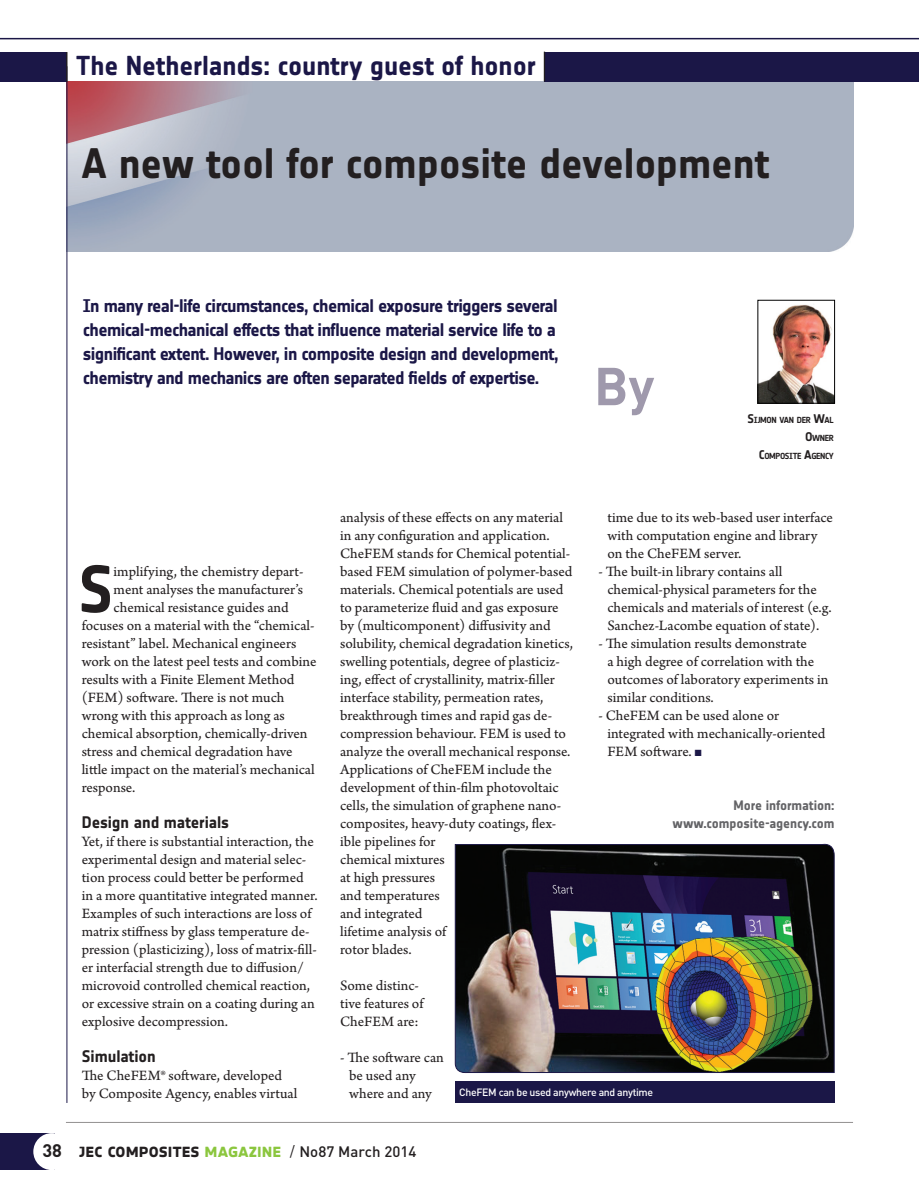
<style>
.page{position:relative;width:919px;height:1191px;background:#fff}
.page>*{position:absolute;margin:0;border:0;box-sizing:border-box;transform-origin:0 0}
.t1{font:700 65.7px "Notes Soft";color:#231f20}
.t2{font:700 52.5px "DIN";color:#9f99ac}
.t3{font:700 42px "Notes Soft";letter-spacing:-.005em;color:#231f20}
.t4{font:700 27px "Notes Soft";letter-spacing:-.005em;color:#1b1747}
.t5{font:700 18px/24px "Notes Soft";letter-spacing:-.035em;color:#1b1747}
.t6{font:18px "Notes Soft Bold Caps";letter-spacing:-.005em;color:#231f20}
.t7{font:700 16.5px "Notes Soft";letter-spacing:-.005em;color:#231f20}
.t8{font:15px/18px "Arno Pro Sm Text";color:#231f20}
.t9{font:700 13.5px/18px "Notes Soft";letter-spacing:-.005em;color:#636366;text-align:right}
.t10{font:500 10.5px "DIN";letter-spacing:-.03em;color:#fff}
.t11{font:700 8.7px/18px "Notes Soft";letter-spacing:-.045em;color:#231f20;text-align:right}
.s1{font-size:12.3px}
.s2{color:#1b1747}
.s3{font-family:"DIN";font-weight:700}
.s4{color:#8bc63e}
.s5{font-family:"Minion Pro"}
.s6{font-family:"DIN";font-weight:500;font-size:15px}
</style>
<div class="page">
<img style="left:68px;top:81px;width:785px;height:170px">
<div style="left:544px;top:52px;width:374px;height:29px;background:#1b1747"></div>
<hr style="left:0;top:38px;width:918px;height:1px;background:#1b1747">
<hr style="left:67px;top:66px;width:1px;height:1037px;background:#1b1747">
<hr style="left:543px;top:52px;width:2px;height:29px;background:#231f20">
<div style="left:0;top:52px;width:67px;height:30px;background:#1b1747"></div>
<hr style="left:66px;top:52px;width:1px;height:30px;background:#231f20">
<hr style="left:66px;top:1122px;width:787px;height:1px;background:#231f20">
<div style="left:0;top:1133px;width:55px;height:37px;background:#1b1747"></div>
<div style="left:33px;top:1133px;width:37px;height:37px;background:#fff;border-radius:50%"></div>
<img style="left:759px;top:305px;width:73px;height:96px">
<div style="left:757px;top:300px;width:77px;height:103px;border:1px solid #000"></div>
<img style="left:454px;top:843px;width:380px;height:231px">
<div style="left:455px;top:1081px;width:379px;height:21px;background:#1b1747"></div>
<h3 class="t4" style="left:76px;top:51px;width:461px">The Netherlands: country guest of honor</h3>
<h3 class="t3" style="left:81px;top:140px;width:689px">A new tool for composite development</h3>
<p class="t5" style="left:83px;top:294px;width:477px">In many real-life circumstances, chemical exposure triggers several chemical-mechanical effects that influence material service life to a significant extent. However, in composite design and development, chemistry and mechanics are often separated fields of expertise.</p>
<h2 class="t2" style="left:594px;top:352px;width:62px">By</h2>
<p class="t11" style="left:747px;top:410px;width:88px"><span class="s1">S</span>IJMON VAN DER <span class="s1">W</span>AL<br><span class="s1">O</span>WNER<br><span class="s1">C</span>OMPOSITE <span class="s1">A</span>GENCY</p>
<h1 class="t1" style="left:78px;top:552px;width:37px">S</h1>
<p class="t8" style="left:113px;top:563px;width:191px">implifying, the chemistry depart-</p>
<p class="t8" style="left:113px;top:581px;width:191px">ment analyses the manufacturer’s</p>
<p class="t8" style="left:113px;top:599px;width:177px">chemical resistance guides and</p>
<p class="t8" style="left:82px;top:617px;width:234px">focuses on a material with the “chemical-</p>
<p class="t8" style="left:82px;top:635px;width:216px">resistant” label. Mechanical engineers</p>
<p class="t8" style="left:82px;top:653px;width:236px">work on the latest peel tests and combine</p>
<p class="t8" style="left:82px;top:671px;width:214px">results with a Finite Element Method</p>
<p class="t8" style="left:82px;top:689px;width:204px">(FEM) software. There is not much</p>
<p class="t8" style="left:82px;top:707px;width:205px">wrong with this approach as long as</p>
<p class="t8" style="left:82px;top:725px;width:227px">chemical absorption, chemically-driven</p>
<p class="t8" style="left:82px;top:743px;width:212px">stress and chemical degradation have</p>
<p class="t8" style="left:82px;top:761px;width:234px">little impact on the material’s mechanical</p>
<p class="t8" style="left:82px;top:779px;width:55px">response.</p>
<p class="t7" style="left:82px;top:813px;width:149px">Design and materials</p>
<p class="t8" style="left:82px;top:833px;width:237px">Yet, if there is substantial interaction, the experimental design and material selec&shy;tion process could better be performed in a more quantitative integrated manner.<br>Examples of such interactions are loss of matrix stiffness by glass temperature de&shy;pression (plasticizing), loss of matrix-fill&shy;er interfacial strength due to diffusion/ microvoid controlled chemical reaction, or excessive strain on a coating during an explosive decompression.</p>
<p class="t7" style="left:82px;top:1047px;width:76px">Simulation</p>
<p class="t8" style="left:82px;top:1067px;width:217px">The CheFEM® software, developed by Composite Agency, enables virtual</p>
<p class="t8" style="left:340px;top:509px;width:234px">analysis of these effects on any material in any configuration and application.<br>CheFEM stands for Chemical potential&shy;based FEM simulation of polymer-based materials. Chemical potentials are used to parameterize fluid and gas exposure by (multicomponent) diffusivity and solubility, chemical degradation kinetics, swelling potentials, degree of plasticiz&shy;ing, effect of crystallinity, matrix-filler interface stability, permeation rates, breakthrough times and rapid gas de&shy;compression behaviour. FEM is used to analyze the overall mechanical response.<br>Applications of CheFEM include the development of thin-film photovoltaic cells, the simulation of graphene nano&shy;composites, heavy-duty coatings, flex&shy;ible pipelines for<br>chemical mixtures<br>at high pressures<br>and temperatures<br>and integrated<br>lifetime analysis of<br>rotor blades.</p>
<p class="t8" style="left:340px;top:977px;width:85px">Some distinc&shy;tive features of<br>CheFEM are:</p>
<p class="t8" style="left:349px;top:1049px;width:96px;text-indent:-9px">- The software can be used any where and any</p>
<p class="t8" style="left:607px;top:509px;width:227px">time due to its web-based user interface with computation engine and library on the CheFEM server.</p>
<p class="t8" style="left:607px;top:563px;width:226px;text-indent:-9px">- The built-in library contains all chemical-physical parameters for the chemicals and materials of interest (e.g.<br>Sanchez-Lacombe equation of state).</p>
<p class="t8" style="left:607px;top:635px;width:223px;text-indent:-9px">- The simulation results demonstrate<br>a high degree of correlation with the outcomes of laboratory experiments in similar conditions.</p>
<p class="t8" style="left:607px;top:707px;width:219px;text-indent:-9px">- CheFEM can be used alone or integrated with mechanically-oriented<br>FEM software. <span class="s2">■</span></p>
<p class="t9" style="left:672px;top:796px;width:163px">More information: www.composite-agency.com</p>
<p class="t10" style="left:459px;top:1086px;width:195px">CheFEM can be used anywhere and anytime</p>
<p class="t6" style="left:43px;top:1140px;width:375px"><span class="s3">38</span> jec composites <span class="s4">magazine</span> <span class="s5">/</span> <span class="s6">No87 March 2014</span></p>
</div>
